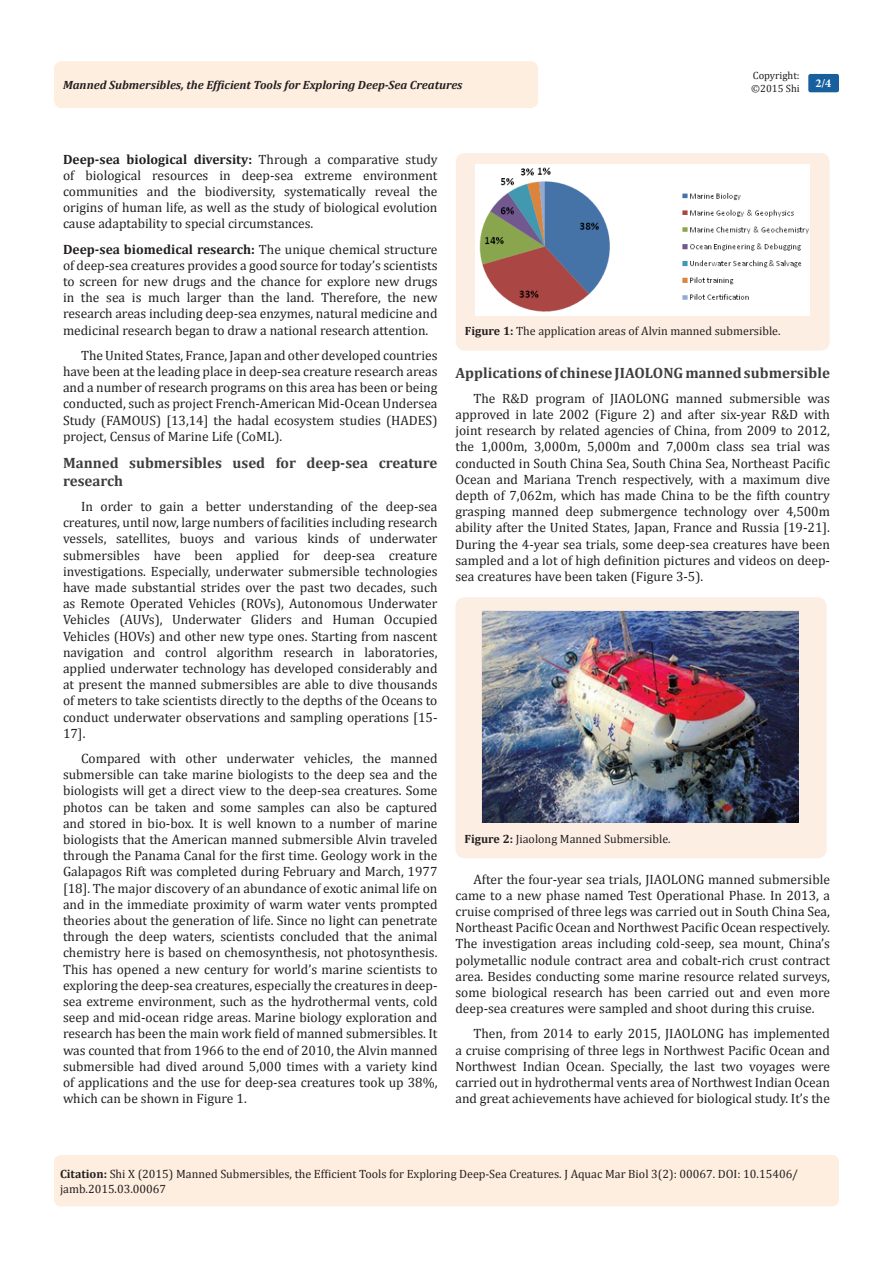
<style>
.page{position:relative;width:893px;height:1263px;background:#fff}
.page>*{position:absolute;margin:0;border:0;box-sizing:border-box;transform-origin:0 0}
.t1{font:700 15px/18px "Cambria";color:#3e3e3f}
.t2{font:13.5px/16.2px "Cambria";color:#231f20;text-align:justify}
.Citation{font:12px/14.4px "Cambria";color:#231f20}
.t3{font:italic 700 12px "Cambria";color:#231f20}
.t4{font:700 12px "Minion Pro";color:#fff}
.t5{font:10.5px/12.6px "Cambria";color:#231f20}
.s1{font-weight:700}
</style>
<div class="page">
<div style="left:54px;top:61px;width:484px;height:47px;background:#feeee0;border-radius:8px"></div>
<div style="left:808px;top:74px;width:31px;height:18px;background:#18609d;border-radius:2px"></div>
<div style="left:54px;top:1155px;width:785px;height:51px;background:#feeee0;border-radius:7px"></div>
<div style="left:456px;top:153px;width:374px;height:198px;background:#fdeee3;border-radius:9px"></div>
<img style="left:476px;top:165px;width:333px;height:151px">
<div style="left:455px;top:597px;width:372px;height:261px;background:#fdeee3;border-radius:9px"></div>
<img style="left:481px;top:611px;width:318px;height:212px">
<p class="t5" style="left:751px;top:69px;width:50px">Copyright: ©2015 Shi</p>
<p class="t3" style="left:63px;top:77px;width:401px">Manned Submersibles, the Efficient Tools for Exploring Deep-Sea Creatures</p>
<p class="t4" style="left:815px;top:75px;width:17px">2/4</p>
<p class="t2" style="left:63px;top:151px;width:376px"><span class="s1">Deep-sea biological diversity:</span> Through a comparative study of biological resources in deep-sea extreme environment communities and the biodiversity, systematically reveal the origins of human life, as well as the study of biological evolution cause adaptability to special circumstances.</p>
<p class="t2" style="left:63px;top:241px;width:376px"><span class="s1">Deep-sea biomedical research:</span> The unique chemical structure of deep-sea creatures provides a good source for today’s scientists to screen for new drugs and the chance for explore new drugs in the sea is much larger than the land. Therefore, the new research areas including deep-sea enzymes, natural medicine and medicinal research began to draw a national research attention.</p>
<p class="t2" style="left:63px;top:347px;width:376px;text-indent:18px">The United States, France, Japan and other developed countries have been at the leading place in deep-sea creature research areas and a number of research programs on this area has been or being conducted, such as project French-American Mid-Ocean Undersea Study (FAMOUS) [13,14] the hadal ecosystem studies (HADES) project, Census of Marine Life (CoML).</p>
<p class="t1" style="left:63px;top:453px;width:376px">Manned submersibles used for deep-sea creature research</p>
<p class="t2" style="left:63px;top:498px;width:376px;text-indent:18px">In order to gain a better understanding of the deep-sea creatures, until now, large numbers of facilities including research vessels, satellites, buoys and various kinds of underwater submersibles have been applied for deep-sea creature investigations. Especially, underwater submersible technologies have made substantial strides over the past two decades, such as Remote Operated Vehicles (ROVs), Autonomous Underwater Vehicles (AUVs), Underwater Gliders and Human Occupied Vehicles (HOVs) and other new type ones. Starting from nascent navigation and control algorithm research in laboratories, applied underwater technology has developed considerably and at present the manned submersibles are able to dive thousands of meters to take scientists directly to the depths of the Oceans to conduct underwater observations and sampling operations [15- 17].</p>
<p class="t2" style="left:63px;top:750px;width:376px;text-indent:18px">Compared with other underwater vehicles, the manned submersible can take marine biologists to the deep sea and the biologists will get a direct view to the deep-sea creatures. Some photos can be taken and some samples can also be captured and stored in bio-box. It is well known to a number of marine biologists that the American manned submersible Alvin traveled through the Panama Canal for the first time. Geology work in the Galapagos Rift was completed during February and March, 1977 [18]. The major discovery of an abundance of exotic animal life on and in the immediate proximity of warm water vents prompted theories about the generation of life. Since no light can penetrate through the deep waters, scientists concluded that the animal chemistry here is based on chemosynthesis, not photosynthesis.<br>This has opened a new century for world’s marine scientists to exploring the deep-sea creatures, especially the creatures in deep&shy;sea extreme environment, such as the hydrothermal vents, cold seep and mid-ocean ridge areas. Marine biology exploration and research has been the main work field of manned submersibles. It was counted that from 1966 to the end of 2010, the Alvin manned submersible had dived around 5,000 times with a variety kind of applications and the use for deep-sea creatures took up 38%, which can be shown in Figure 1.</p>
<p class="Citation" style="left:465px;top:324px;width:317px"><span class="s1">Figure 1:</span> The application areas of Alvin manned submersible.</p>
<p class="t1" style="left:455px;top:363px;width:376px">Applications of chinese JIAOLONG manned submersible</p>
<p class="t2" style="left:455px;top:390px;width:376px;text-indent:18px">The R&amp;D program of JIAOLONG manned submersible was approved in late 2002 (Figure 2) and after six-year R&amp;D with joint research by related agencies of China, from 2009 to 2012, the 1,000m, 3,000m, 5,000m and 7,000m class sea trial was conducted in South China Sea, South China Sea, Northeast Pacific Ocean and Mariana Trench respectively, with a maximum dive depth of 7,062m, which has made China to be the fifth country grasping manned deep submergence technology over 4,500m ability after the United States, Japan, France and Russia [19-21].<br>During the 4-year sea trials, some deep-sea creatures have been sampled and a lot of high definition pictures and videos on deep&shy;sea creatures have been taken (Figure 3-5).</p>
<p class="Citation" style="left:464px;top:832px;width:208px"><span class="s1">Figure 2:</span> Jiaolong Manned Submersible.</p>
<p class="t2" style="left:455px;top:871px;width:376px;text-indent:18px">After the four-year sea trials, JIAOLONG manned submersible came to a new phase named Test Operational Phase. In 2013, a cruise comprised of three legs was carried out in South China Sea, Northeast Pacific Ocean and Northwest Pacific Ocean respectively.<br>The investigation areas including cold-seep, sea mount, China’s polymetallic nodule contract area and cobalt-rich crust contract area. Besides conducting some marine resource related surveys, some biological research has been carried out and even more deep-sea creatures were sampled and shoot during this cruise.</p>
<p class="t2" style="left:455px;top:1025px;width:376px;text-indent:18px">Then, from 2014 to early 2015, JIAOLONG has implemented a cruise comprising of three legs in Northwest Pacific Ocean and Northwest Indian Ocean. Specially, the last two voyages were carried out in hydrothermal vents area of Northwest Indian Ocean and great achievements have achieved for biological study. It’s the</p>
<p class="Citation" style="left:60px;top:1167px;width:740px"><span class="s1">Citation:</span> Shi X (2015) Manned Submersibles, the Efficient Tools for Exploring Deep-Sea Creatures. J Aquac Mar Biol 3(2): 00067. DOI: 10.15406/ jamb.2015.03.00067</p>
</div>
